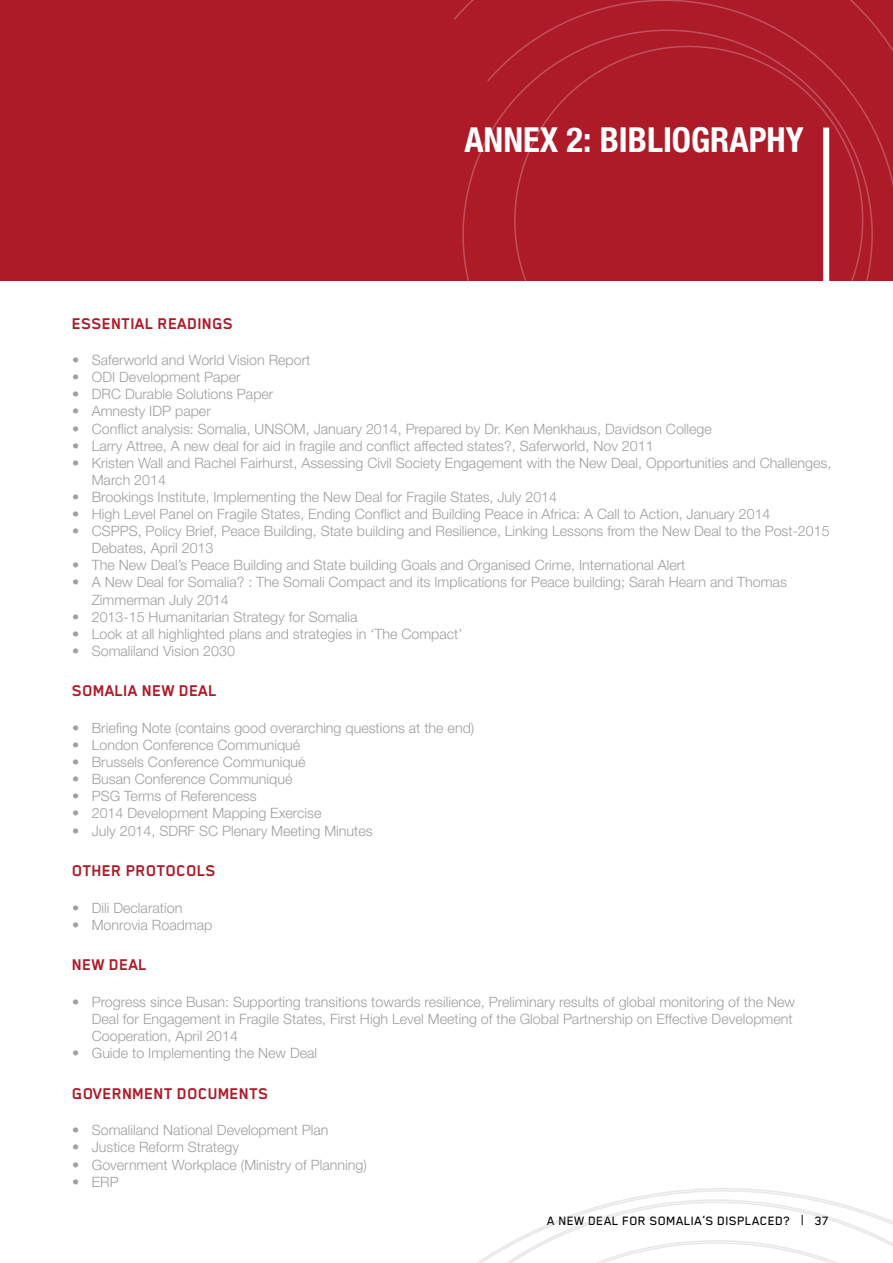
<style>
.page{position:relative;width:893px;height:1263px;background:#fff}
.page>*{position:absolute;margin:0;border:0;box-sizing:border-box;transform-origin:0 0}
.t1{font:700 condensed 34.5px "Helvetica Neue LT Std";color:#fff}
.t2{font:700 18px "Blender Pro";color:#ad1a28}
.t3{font:300 14.25px/17.1px "Helvetica Neue LT Std";color:#9d9fa2}
.t4{font:500 13.95px "Blender Pro";letter-spacing:.02em;color:#000}
.s1{font-family:"Helvetica Neue";font-weight:400;font-stretch:condensed}
</style>
<div class="page">
<div style="left:0;top:0;width:893px;height:374px;background:#ad1a28"></div>
<svg style="left:454px;top:0;width:439px;height:281px"></svg>
<svg style="left:477px;top:1188px;width:416px;height:75px"></svg>
<div style="left:0;top:281px;width:893px;height:152px;background:#fff"></div>
<h1 class="t1" style="left:464px;top:119px;width:170px">ANNEX 2: BIBLIO</h1>
<h1 class="t1" style="left:691px;top:119px;width:114px">GRAPHY</h1>
<p class="t2" style="left:72px;top:313px;width:163px">ESSENTIAL READINGS</p>
<p class="t3" style="left:72px;top:351px;width:240px">• Saferworld and World Vision Report</p>
<p class="t3" style="left:72px;top:368px;width:170px">• ODI Development Paper</p>
<p class="t3" style="left:72px;top:385px;width:203px">• DRC Durable Solutions Paper</p>
<p class="t3" style="left:72px;top:402px;width:140px">• Amnesty IDP paper</p>
<p class="t3" style="left:72px;top:420px;width:641px">• Conflict analysis: Somalia, UNSOM, January 2014, Prepared by Dr. Ken Menkhaus, Davidson College</p>
<p class="t3" style="left:72px;top:437px;width:583px">• Larry Attree, A new deal for aid in fragile and conflict affected states?, Saferworld, Nov 2011</p>
<p class="t3" style="left:92px;top:454px;width:741px;text-indent:-19px">• Kristen Wall and Rachel Fairhurst, Assessing Civil Society Engagement with the New Deal, Opportunities and Challenges,<br>March 2014</p>
<p class="t3" style="left:72px;top:488px;width:486px">• Brookings Institute, Implementing the New Deal for Fragile States, July 2014</p>
<p class="t3" style="left:72px;top:505px;width:700px">• High Level Panel on Fragile States, Ending Conflict and Building Peace in Africa: A Call to Action, January 2014</p>
<p class="t3" style="left:92px;top:522px;width:739px;text-indent:-19px">• CSPPS, Policy Brief, Peace Building, State building and Resilience, Linking Lessons from the New Deal to the Post-2015<br>Debates, April 2013</p>
<p class="t3" style="left:72px;top:556px;width:615px">• The New Deal’s Peace Building and State building Goals and Organised Crime, International Alert</p>
<p class="t3" style="left:92px;top:573px;width:697px;text-indent:-19px">• A New Deal for Somalia? : The Somali Compact and its Implications for Peace building; Sarah Hearn and Thomas<br>Zimmerman July 2014</p>
<p class="t3" style="left:72px;top:608px;width:287px">• 2013-15 Humanitarian Strategy for Somalia</p>
<p class="t3" style="left:72px;top:625px;width:392px">• Look at all highlighted plans and strategies in ‘The Compact’</p>
<p class="t3" style="left:72px;top:642px;width:164px">• Somaliland Vision 2030</p>
<p class="t2" style="left:72px;top:681px;width:146px">SOMALIA NEW DEAL</p>
<p class="t3" style="left:72px;top:719px;width:403px">• Briefing Note (contains good overarching questions at the end)</p>
<p class="t3" style="left:72px;top:736px;width:230px">• London Conference Communiqué</p>
<p class="t3" style="left:72px;top:753px;width:235px">• Brussels Conference Communiqué</p>
<p class="t3" style="left:72px;top:770px;width:222px">• Busan Conference Communiqué</p>
<p class="t3" style="left:72px;top:787px;width:186px">• PSG Terms of Referencess</p>
<p class="t3" style="left:72px;top:804px;width:251px">• 2014 Development Mapping Exercise</p>
<p class="t3" style="left:72px;top:822px;width:302px">• July 2014, SDRF SC Plenary Meeting Minutes</p>
<p class="t2" style="left:72px;top:861px;width:145px">OTHER PROTOCOLS</p>
<p class="t3" style="left:72px;top:899px;width:112px">• Dili Declaration</p>
<p class="t3" style="left:72px;top:916px;width:142px">• Monrovia Roadmap</p>
<p class="t2" style="left:72px;top:955px;width:76px">NEW DEAL</p>
<p class="t3" style="left:92px;top:993px;width:705px;text-indent:-19px">• Progress since Busan: Supporting transitions towards resilience, Preliminary results of global monitoring of the New<br>Deal for Engagement in Fragile States, First High Level Meeting of the Global Partnership on Effective Development<br>Cooperation, April 2014</p>
<p class="t3" style="left:72px;top:1044px;width:246px">• Guide to Implementing the New Deal</p>
<p class="t2" style="left:72px;top:1083px;width:198px">GOVERNMENT DOCUMENTS</p>
<p class="t3" style="left:72px;top:1121px;width:258px">• Somaliland National Development Plan</p>
<p class="t3" style="left:72px;top:1138px;width:168px">• Justice Reform Strategy</p>
<p class="t3" style="left:72px;top:1155px;width:296px">• Government Workplace (Ministry of Planning)</p>
<p class="t3" style="left:72px;top:1173px;width:48px">• ERP</p>
<p class="t4" style="left:547px;top:1214px;width:284px">A NEW DEAL FOR SOMALIA’S DISPLACED? <span class="s1">|</span> 37</p>
</div>
